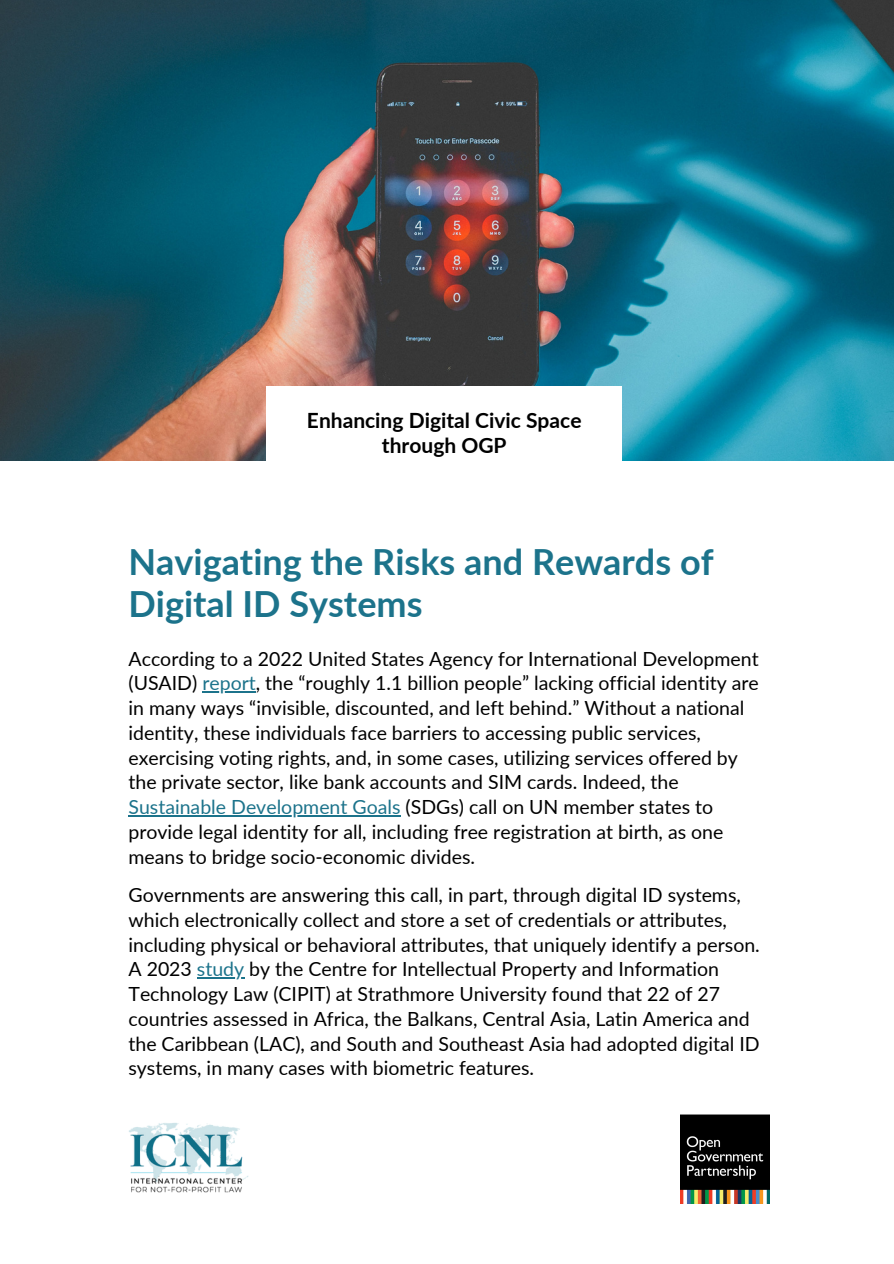
<style>
.page{position:relative;width:894px;height:1264px;background:#fff}
.page>*{position:absolute;margin:0;border:0;box-sizing:border-box;transform-origin:0 0}
.t1{font:700 36px/42.8px "Lato";color:#1c738b}
.t2{font:700 21px/24.8px "Lato";color:#000;text-align:center}
.t3{font:19.5px/24.8px "Lato";color:#000}
.s1{color:#1c738b}
</style>
<div class="page">
<img style="left:0;top:0;width:893px;height:460px">
<img style="left:680px;top:1114px;width:88px;height:89px">
<img style="left:129px;top:1123px;width:120px;height:70px">
<div style="left:266px;top:386px;width:356px;height:107px;background:#fff"></div>
<hr style="left:202px;top:691px;width:54px;height:1px;background:#1c738b">
<hr style="left:128px;top:815px;width:272px;height:1px;background:#1c738b">
<hr style="left:197px;top:977px;width:47px;height:1px;background:#1c738b">
<p class="t2" style="left:307px;top:407px;width:276px">Enhancing Digital Civic Space through OGP</p>
<p class="t1" style="left:128px;top:539px;width:586px">Navigating the Risks and Rewards of<br>Digital ID Systems</p>
<p class="t3" style="left:128px;top:645px;width:631px">According to a 2022 United States Agency for International Development (USAID) <span class="s1">report</span>, the “roughly 1.1 billion people” lacking official identity are</p>
<p class="t3" style="left:128px;top:695px;width:617px">in many ways “invisible, discounted, and left behind.” Without a national identity, these individuals face barriers to accessing public services, exercising voting rights, and, in some cases, utilizing services offered by the private sector, like bank accounts and SIM cards. Indeed, the</p>
<p class="t3" style="left:128px;top:794px;width:596px"><span class="s1">Sustainable Development Goals</span> (SDGs) call on UN member states to provide legal identity for all, including free registration at birth, as one means to bridge socio-economic divides.</p>
<p class="t3" style="left:128px;top:882px;width:632px">Governments are answering this call, in part, through digital ID systems, which electronically collect and store a set of credentials or attributes, including physical or behavioral attributes, that uniquely identify a person.<br>A 2023 <span class="s1">study</span> by the Centre for Intellectual Property and Information Technology Law (CIPIT) at Strathmore University found that 22 of 27 countries assessed in Africa, the Balkans, Central Asia, Latin America and the Caribbean (LAC), and South and Southeast Asia had adopted digital ID systems, in many cases with biometric features.</p>
</div>
